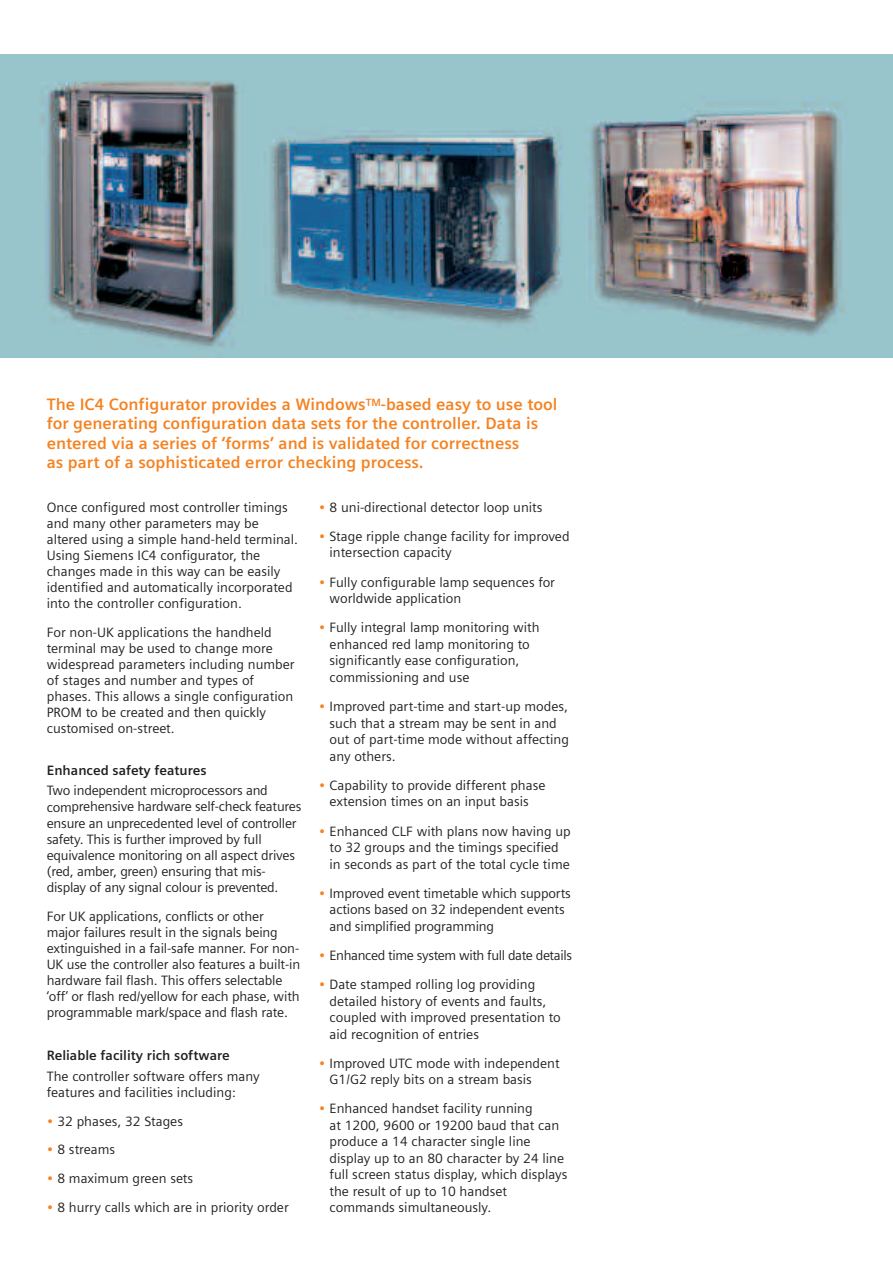
<style>
.page{position:relative;width:893px;height:1263px;background:#fff}
.page>*{position:absolute;margin:0;border:0;box-sizing:border-box;transform-origin:0 0}
.t1{font:700 16.5px/19.5px "Siemens Sans";color:#f58220}
.t2{font:13.5px/16px "Siemens Sans";color:#231f20}
.t3{font:700 13.5px "Siemens Sans";color:#231f20}
.t4{font:13.5px "Siemens Sans";letter-spacing:-.03em;color:#231f20}
.s1{color:#f58220}
</style>
<div class="page">
<img style="left:26px;top:54px;width:225px;height:303px">
<img style="left:251px;top:54px;width:317px;height:303px">
<img style="left:568px;top:54px;width:278px;height:303px">
<p class="t1" style="left:47px;top:394px;width:512px">The IC4 Configurator provides a Windows<sup>TM</sup>-based easy to use tool for generating configuration data sets for the controller. Data is entered via a series of ‘forms’ and is validated for correctness<br>as part of a sophisticated error checking process.</p>
<p class="t2" style="left:47px;top:499px;width:253px">Once configured most controller timings and many other parameters may be altered using a simple hand-held terminal.<br>Using Siemens IC4 configurator, the changes made in this way can be easily identified and automatically incorporated into the controller configuration.</p>
<p class="t2" style="left:47px;top:624px;width:249px">For non-UK applications the handheld terminal may be used to change more widespread parameters including number of stages and number and types of phases. This allows a single configuration PROM to be created and then quickly customised on-street.</p>
<p class="t3" style="left:47px;top:762px;width:161px">Enhanced safety features</p>
<p class="t2" style="left:47px;top:783px;width:256px">Two independent microprocessors and comprehensive hardware self-check features ensure an unprecedented level of controller safety. This is further improved by full equivalence monitoring on all aspect drives (red, amber, green) ensuring that mis&shy;display of any signal colour is prevented.</p>
<p class="t2" style="left:47px;top:908px;width:255px">For UK applications, conflicts or other major failures result in the signals being extinguished in a fail-safe manner. For non-UK use the controller also features a built-in hardware fail flash. This offers selectable ‘off’ or flash red/yellow for each phase, with programmable mark/space and flash rate.</p>
<p class="t3" style="left:47px;top:1048px;width:185px">Reliable facility rich software</p>
<p class="t2" style="left:47px;top:1068px;width:214px">The controller software offers many features and facilities including:</p>
<p class="t2" style="left:47px;top:1113px;width:138px"><span class="s1">•</span> 32 phases, 32 Stages</p>
<p class="t2" style="left:47px;top:1142px;width:70px"><span class="s1">•</span> 8 streams</p>
<p class="t2" style="left:47px;top:1170px;width:148px"><span class="s1">•</span> 8 maximum green sets</p>
<p class="t2" style="left:47px;top:1199px;width:244px"><span class="s1">•</span> 8 hurry calls which are in priority order</p>
<p class="t2" style="left:319px;top:499px;width:225px"><span class="s1">•</span> 8 uni-directional detector loop units</p>
<p class="t2" style="left:330px;top:528px;width:242px;line-height:16.5px;text-indent:-11px"><span class="s1">•</span> Stage ripple change facility for improved intersection capacity</p>
<p class="t2" style="left:330px;top:574px;width:227px;line-height:16.5px;text-indent:-11px"><span class="s1">•</span> Fully configurable lamp sequences for worldwide application</p>
<p class="t2" style="left:330px;top:619px;width:211px;line-height:16.5px;text-indent:-11px"><span class="s1">•</span> Fully integral lamp monitoring with enhanced red lamp monitoring to significantly ease configuration, commissioning and use</p>
<p class="t2" style="left:330px;top:698px;width:241px;line-height:16.5px;text-indent:-11px"><span class="s1">•</span> Improved part-time and start-up modes, such that a stream may be sent in and out of part-time mode without affecting any others.</p>
<p class="t2" style="left:319px;top:777px;width:228px;line-height:16.5px;text-align:center"><span class="s1">•</span> Capability to provide different phase extension times on an input basis</p>
<p class="t2" style="left:330px;top:823px;width:243px;line-height:16.5px;text-indent:-11px"><span class="s1">•</span> Enhanced CLF with plans now having up to 32 groups and the timings specified in seconds as part of the total cycle time</p>
<p class="t2" style="left:330px;top:885px;width:243px;line-height:16.5px;text-indent:-11px"><span class="s1">•</span> Improved event timetable which supports actions based on 32 independent events and simplified programming</p>
<p class="t4" style="left:319px;top:948px;width:255px"><span class="s1">•</span> Enhanced time system with full date details</p>
<p class="t2" style="left:330px;top:976px;width:233px;line-height:16.5px;text-indent:-11px"><span class="s1">•</span> Date stamped rolling log providing detailed history of events and faults, coupled with improved presentation to aid recognition of entries</p>
<p class="t2" style="left:330px;top:1055px;width:232px;text-indent:-11px"><span class="s1">•</span> Improved UTC mode with independent<br>G1/G2 reply bits on a stream basis</p>
<p class="t2" style="left:330px;top:1100px;width:239px;line-height:16.5px;text-indent:-11px"><span class="s1">•</span> Enhanced handset facility running<br>at 1200, 9600 or 19200 baud that can produce a 14 character single line display up to an 80 character by 24 line full screen status display, which displays the result of up to 10 handset commands simultaneously.</p>
</div>
